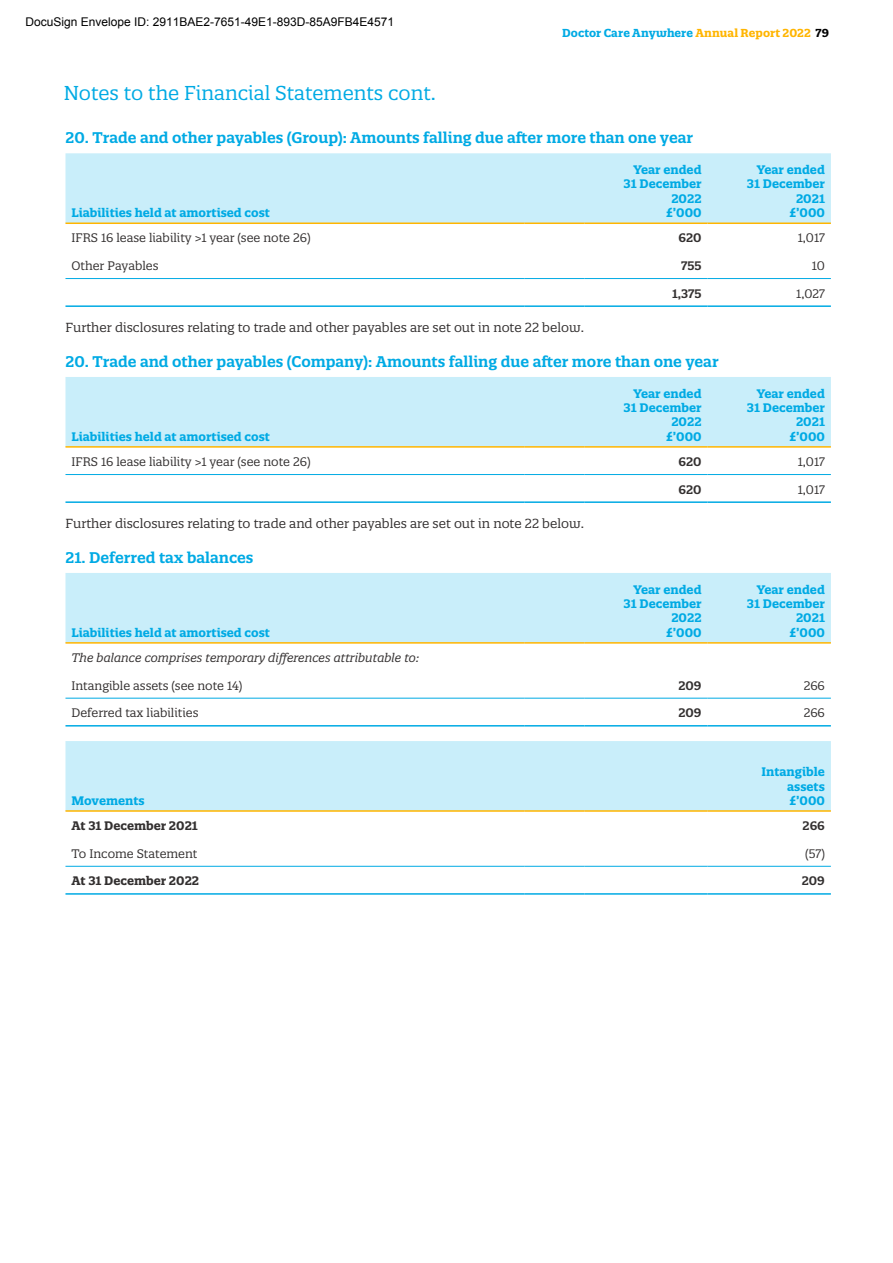
<style>
.page{position:relative;width:893px;height:1263px;background:#fff}
.page>*{position:absolute;margin:0;border:0;box-sizing:border-box;transform-origin:0 0}
.t1{font:19.5px "Quatro Slab";color:#00aae4}
.t2{font:600 15px "Quatro Slab";color:#00aae4}
.t3{font:12.75px "Quatro Slab";color:#333030}
.t4{font:700 12px/14.4px "Quatro Slab";color:#00aae4;text-align:right}
.t5{font:12px "Quatro Slab";color:#333030}
.t6{font:12px "Arial";color:#000}
.t7{font:italic 12px "Quatro Slab";color:#333030}
.t8{font:700 12px "Quatro Slab";color:#333030}
.t9{font:600 12px "Quatro Slab";color:#333030}
.t10{font:700 11.25px "Quatro Slab";letter-spacing:.01em;color:#00aae4}
.s1{color:#ffb500}
.s2{color:#000}
</style>
<div class="page">
<div style="left:65px;top:153px;width:766px;height:69px;background:#c9eefa"></div>
<svg style="left:66px;top:279px;width:764px;height:1px"></svg>
<hr style="left:65px;top:278px;width:460px;height:1px;background:#00aae4">
<hr style="left:525px;top:278px;width:59px;height:1px;background:#00aae4">
<hr style="left:584px;top:278px;width:124px;height:1px;background:#00aae4">
<hr style="left:708px;top:278px;width:123px;height:1px;background:#00aae4">
<hr style="left:65px;top:305px;width:460px;height:2px;background:#00aae4">
<hr style="left:525px;top:305px;width:59px;height:2px;background:#00aae4">
<hr style="left:584px;top:305px;width:124px;height:2px;background:#00aae4">
<hr style="left:708px;top:305px;width:123px;height:2px;background:#00aae4">
<hr style="left:65px;top:222px;width:460px;height:2px;background:#ffb500">
<hr style="left:525px;top:222px;width:59px;height:2px;background:#ffb500">
<hr style="left:584px;top:222px;width:124px;height:2px;background:#ffb500">
<hr style="left:708px;top:222px;width:123px;height:2px;background:#ffb500">
<div style="left:65px;top:377px;width:766px;height:69px;background:#c9eefa"></div>
<hr style="left:65px;top:474px;width:460px;height:1px;background:#00aae4">
<hr style="left:525px;top:474px;width:59px;height:1px;background:#00aae4">
<hr style="left:584px;top:474px;width:124px;height:1px;background:#00aae4">
<hr style="left:708px;top:474px;width:123px;height:1px;background:#00aae4">
<hr style="left:65px;top:501px;width:460px;height:2px;background:#00aae4">
<hr style="left:525px;top:501px;width:59px;height:2px;background:#00aae4">
<hr style="left:584px;top:501px;width:124px;height:2px;background:#00aae4">
<hr style="left:708px;top:501px;width:123px;height:2px;background:#00aae4">
<hr style="left:65px;top:446px;width:460px;height:2px;background:#ffb500">
<hr style="left:525px;top:446px;width:59px;height:2px;background:#ffb500">
<hr style="left:584px;top:446px;width:124px;height:2px;background:#ffb500">
<hr style="left:708px;top:446px;width:123px;height:2px;background:#ffb500">
<div style="left:65px;top:573px;width:766px;height:69px;background:#c9eefa"></div>
<svg style="left:65px;top:697px;width:766px;height:1px"></svg>
<hr style="left:65px;top:698px;width:460px;height:1px;background:#00aae4">
<hr style="left:525px;top:698px;width:59px;height:1px;background:#00aae4">
<hr style="left:584px;top:698px;width:124px;height:1px;background:#00aae4">
<hr style="left:708px;top:698px;width:123px;height:1px;background:#00aae4">
<hr style="left:65px;top:725px;width:460px;height:1px;background:#00aae4">
<hr style="left:525px;top:725px;width:59px;height:1px;background:#00aae4">
<hr style="left:584px;top:725px;width:124px;height:1px;background:#00aae4">
<hr style="left:708px;top:725px;width:123px;height:1px;background:#00aae4">
<hr style="left:65px;top:642px;width:460px;height:2px;background:#ffb500">
<hr style="left:525px;top:642px;width:59px;height:2px;background:#ffb500">
<hr style="left:584px;top:642px;width:124px;height:2px;background:#ffb500">
<hr style="left:708px;top:642px;width:123px;height:2px;background:#ffb500">
<div style="left:65px;top:741px;width:766px;height:69px;background:#c9eefa"></div>
<svg style="left:65px;top:865px;width:766px;height:1px"></svg>
<hr style="left:65px;top:893px;width:460px;height:2px;background:#00aae4">
<hr style="left:525px;top:893px;width:59px;height:2px;background:#00aae4">
<hr style="left:584px;top:893px;width:124px;height:2px;background:#00aae4">
<hr style="left:708px;top:893px;width:123px;height:2px;background:#00aae4">
<hr style="left:65px;top:866px;width:460px;height:1px;background:#00aae4">
<hr style="left:525px;top:866px;width:59px;height:1px;background:#00aae4">
<hr style="left:584px;top:866px;width:124px;height:1px;background:#00aae4">
<hr style="left:708px;top:866px;width:123px;height:1px;background:#00aae4">
<hr style="left:65px;top:810px;width:460px;height:2px;background:#ffb500">
<hr style="left:525px;top:810px;width:59px;height:2px;background:#ffb500">
<hr style="left:584px;top:810px;width:124px;height:2px;background:#ffb500">
<hr style="left:708px;top:810px;width:123px;height:2px;background:#ffb500">
<p class="t6" style="left:26px;top:15px;width:370px">DocuSign Envelope ID: 2911BAE2-7651-49E1-893D-85A9FB4E4571</p>
<h1 class="t1" style="left:64px;top:81px;width:374px">Notes to the Financial Statements cont.</h1>
<p class="t10" style="left:562px;top:25px;width:268px">Doctor Care Anywhere <span class="s1">Annual Report 2022</span> <span class="s2">79</span></p>
<p class="t2" style="left:65px;top:128px;width:629px">20. Trade and other payables (Group): Amounts falling due after more than one year</p>
<p class="t4" style="left:71px;top:206px;width:200px">Liabilities held at amortised cost</p>
<p class="t4" style="left:624px;top:162px;width:79px">Year ended<br>31 December<br>2022<br>£’000</p>
<p class="t4" style="left:747px;top:162px;width:79px">Year ended<br>31 December<br>2021<br>£’000</p>
<p class="t5" style="left:71px;top:231px;width:241px">IFRS 16 lease liability &gt;1 year (see note 26)</p>
<p class="t9" style="left:678px;top:230px;width:25px">620</p>
<p class="t5" style="left:798px;top:231px;width:28px">1,017</p>
<p class="t5" style="left:71px;top:258px;width:89px">Other Payables</p>
<p class="t9" style="left:681px;top:258px;width:22px">755</p>
<p class="t5" style="left:812px;top:258px;width:15px">10</p>
<p class="t9" style="left:672px;top:286px;width:31px">1,375</p>
<p class="t5" style="left:796px;top:286px;width:30px">1,027</p>
<p class="t3" style="left:65px;top:319px;width:520px">Further disclosures relating to trade and other payables are set out in note 22 below.</p>
<p class="t2" style="left:65px;top:352px;width:655px">20. Trade and other payables (Company): Amounts falling due after more than one year</p>
<p class="t4" style="left:71px;top:429px;width:200px">Liabilities held at amortised cost</p>
<p class="t4" style="left:624px;top:386px;width:79px">Year ended<br>31 December<br>2022<br>£’000</p>
<p class="t4" style="left:747px;top:386px;width:79px">Year ended<br>31 December<br>2021<br>£’000</p>
<p class="t5" style="left:71px;top:454px;width:241px">IFRS 16 lease liability &gt;1 year (see note 26)</p>
<p class="t9" style="left:678px;top:454px;width:25px">620</p>
<p class="t5" style="left:798px;top:454px;width:28px">1,017</p>
<p class="t9" style="left:678px;top:482px;width:25px">620</p>
<p class="t5" style="left:798px;top:482px;width:28px">1,017</p>
<p class="t3" style="left:65px;top:515px;width:520px">Further disclosures relating to trade and other payables are set out in note 22 below.</p>
<p class="t2" style="left:65px;top:548px;width:190px">21. Deferred tax balances</p>
<p class="t4" style="left:71px;top:625px;width:200px">Liabilities held at amortised cost</p>
<p class="t4" style="left:624px;top:582px;width:79px">Year ended<br>31 December<br>2022<br>£’000</p>
<p class="t4" style="left:747px;top:582px;width:79px">Year ended<br>31 December<br>2021<br>£’000</p>
<p class="t7" style="left:71px;top:650px;width:349px">The balance comprises temporary differences attributable to:</p>
<p class="t5" style="left:71px;top:678px;width:173px">Intangible assets (see note 14)</p>
<p class="t9" style="left:678px;top:678px;width:25px">209</p>
<p class="t5" style="left:804px;top:678px;width:23px">266</p>
<p class="t5" style="left:71px;top:705px;width:128px">Deferred tax liabilities</p>
<p class="t9" style="left:678px;top:705px;width:25px">209</p>
<p class="t5" style="left:804px;top:705px;width:23px">266</p>
<p class="t4" style="left:71px;top:793px;width:75px">Movements</p>
<p class="t4" style="left:787px;top:764px;width:39px;text-align:justify;text-indent:-26px">Intangible assets £’000</p>
<p class="t8" style="left:71px;top:818px;width:128px">At 31 December 2021</p>
<p class="t9" style="left:802px;top:818px;width:24px">266</p>
<p class="t5" style="left:71px;top:846px;width:128px">To Income Statement</p>
<p class="t5" style="left:805px;top:846px;width:21px">(57)</p>
<p class="t8" style="left:71px;top:873px;width:129px">At 31 December 2022</p>
<p class="t9" style="left:802px;top:873px;width:25px">209</p>
</div>
